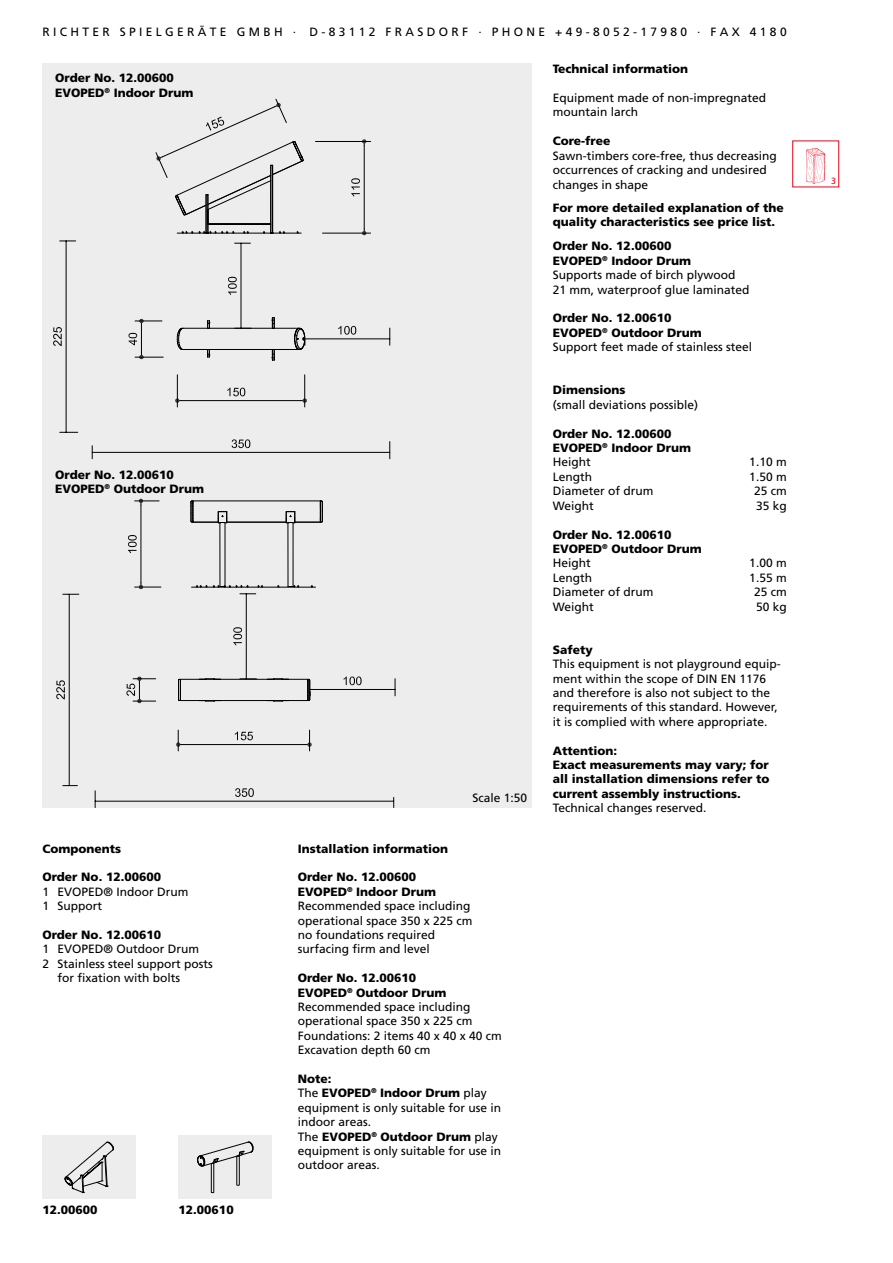
<style>
.page{position:relative;width:893px;height:1263px;background:#fff}
.page>*{position:absolute;margin:0;border:0;box-sizing:border-box;transform-origin:0 0}
.t1{font:12px/14.4px "Frutiger LT Std";color:#000}
.t2{font:900 12px/14.4px "Frutiger LT Std";color:#000}
.t3{font:9px "Frutiger LT Std";color:#e3051b}
.s1{font-weight:900}
.s2{font-weight:400}
</style>
<div class="page">
<img style="left:806px;top:148px;width:19px;height:35px">
<div style="left:43px;top:64px;width:488px;height:744px;background:#ededed"></div>
<div style="left:43px;top:1135px;width:93px;height:64px;background:#ededed"></div>
<svg style="left:65px;top:1142px;width:49px;height:51px"></svg>
<div style="left:179px;top:1135px;width:93px;height:64px;background:#ededed"></div>
<svg style="left:197px;top:1142px;width:57px;height:51px"></svg>
<hr style="left:322px;top:233px;width:49px;height:1px;background:#000">
<hr style="left:315px;top:141px;width:56px;height:1px;background:#000">
<hr style="left:364px;top:146px;width:1px;height:83px;background:#000">
<svg style="left:362px;top:229px;width:4px;height:6px"></svg>
<svg style="left:362px;top:139px;width:4px;height:7px"></svg>
<svg style="left:351px;top:178px;width:9px;height:18px"></svg>
<hr style="left:227px;top:522px;width:59px;height:1px;background:#000">
<hr style="left:141px;top:505px;width:1px;height:78px;background:#000">
<svg style="left:135px;top:499px;width:24px;height:6px"></svg>
<svg style="left:135px;top:583px;width:26px;height:6px"></svg>
<svg style="left:128px;top:535px;width:9px;height:18px"></svg>
<hr style="left:192px;top:587px;width:124px;height:1px;background:#000">
<hr style="left:214px;top:679px;width:60px;height:1px;background:#000">
<hr style="left:214px;top:700px;width:60px;height:1px;background:#000">
<svg style="left:178px;top:678px;width:44px;height:24px"></svg>
<svg style="left:126px;top:677px;width:30px;height:26px"></svg>
<svg style="left:277px;top:500px;width:46px;height:88px"></svg>
<svg style="left:63px;top:594px;width:16px;height:1px"></svg>
<svg style="left:63px;top:785px;width:14px;height:1px"></svg>
<hr style="left:69px;top:594px;width:1px;height:192px;background:#000">
<svg style="left:56px;top:680px;width:9px;height:19px"></svg>
<svg style="left:95px;top:791px;width:1px;height:16px"></svg>
<hr style="left:95px;top:801px;width:299px;height:1px;background:#000">
<svg style="left:235px;top:788px;width:19px;height:9px"></svg>
<hr style="left:183px;top:744px;width:122px;height:1px;background:#000">
<svg style="left:176px;top:730px;width:7px;height:21px"></svg>
<svg style="left:305px;top:730px;width:7px;height:21px"></svg>
<svg style="left:235px;top:732px;width:18px;height:8px"></svg>
<svg style="left:267px;top:678px;width:44px;height:24px"></svg>
<svg style="left:395px;top:679px;width:1px;height:17px"></svg>
<hr style="left:310px;top:689px;width:85px;height:1px;background:#000">
<svg style="left:344px;top:676px;width:18px;height:9px"></svg>
<svg style="left:190px;top:500px;width:74px;height:94px"></svg>
<svg style="left:240px;top:678px;width:16px;height:1px"></svg>
<hr style="left:246px;top:594px;width:1px;height:85px;background:#000">
<svg style="left:233px;top:627px;width:9px;height:18px"></svg>
<hr style="left:177px;top:375px;width:1px;height:32px;background:#000">
<hr style="left:304px;top:375px;width:1px;height:32px;background:#000">
<hr style="left:182px;top:400px;width:118px;height:1px;background:#000">
<svg style="left:175px;top:398px;width:7px;height:5px"></svg>
<svg style="left:300px;top:398px;width:7px;height:5px"></svg>
<svg style="left:227px;top:388px;width:18px;height:8px"></svg>
<svg style="left:128px;top:319px;width:35px;height:40px"></svg>
<svg style="left:60px;top:241px;width:16px;height:1px"></svg>
<svg style="left:60px;top:432px;width:18px;height:1px"></svg>
<hr style="left:66px;top:241px;width:1px;height:191px;background:#000">
<svg style="left:53px;top:327px;width:9px;height:19px"></svg>
<svg style="left:92px;top:446px;width:1px;height:13px"></svg>
<svg style="left:389px;top:442px;width:1px;height:17px"></svg>
<hr style="left:92px;top:452px;width:298px;height:1px;background:#000">
<svg style="left:232px;top:439px;width:18px;height:9px"></svg>
<svg style="left:389px;top:328px;width:1px;height:17px"></svg>
<hr style="left:305px;top:339px;width:85px;height:1px;background:#000">
<svg style="left:338px;top:326px;width:18px;height:9px"></svg>
<svg style="left:155px;top:99px;width:149px;height:145px"></svg>
<svg style="left:177px;top:317px;width:130px;height:44px"></svg>
<hr style="left:241px;top:243px;width:1px;height:85px;background:#000">
<svg style="left:228px;top:277px;width:9px;height:18px"></svg>
<p class="t1" style="left:43px;top:25px;width:746px">R I C H T E R S P I E L G E R Ä T E G M B H · D - 8 3 1 1 2 F R A S D O R F · P H O N E + 4 9 - 8 0 5 2 - 1 7 9 8 0 · F A X 4 1 8 0</p>
<p class="t2" style="left:55px;top:71px;width:140px">Order No. 12.00600<br>EVOPED<sup>®</sup> Indoor Drum</p>
<p class="t2" style="left:55px;top:467px;width:150px">Order No. 12.00610<br>EVOPED<sup>®</sup> Outdoor Drum</p>
<p class="t2" style="left:43px;top:841px;width:80px">Components</p>
<p class="t2" style="left:43px;top:870px;width:120px">Order No. 12.00600</p>
<p class="t1" style="left:43px;top:884px;width:147px">1 EVOPED® Indoor Drum<br>1 Support</p>
<p class="t2" style="left:43px;top:928px;width:120px">Order No. 12.00610</p>
<p class="t1" style="left:43px;top:942px;width:158px">1 EVOPED® Outdoor Drum</p>
<p class="t1" style="left:43px;top:956px;width:172px">2 Stainless steel support posts</p>
<p class="t1" style="left:57px;top:971px;width:124px">for fixation with bolts</p>
<p class="t2" style="left:43px;top:1203px;width:57px">12.00600</p>
<p class="t2" style="left:179px;top:1203px;width:57px">12.00610</p>
<p class="t1" style="left:473px;top:790px;width:56px">Scale 1:50</p>
<p class="t2" style="left:298px;top:841px;width:152px">Installation information</p>
<p class="t1" style="left:298px;top:870px;width:176px"><span class="s1">Order No. 12.00600<br>EVOPED</span><sup>®</sup> <span class="s1">Indoor Drum<br></span>Recommended space including operational space 350 x 225 cm no foundations required surfacing firm and level</p>
<p class="t1" style="left:298px;top:971px;width:206px"><span class="s1">Order No. 12.00610<br>EVOPED</span><sup>®</sup> <span class="s1">Outdoor Drum<br></span>Recommended space including operational space 350 x 225 cm<br>Foundations: 2 items 40 x 40 x 40 cm<br>Excavation depth 60 cm</p>
<p class="t1" style="left:298px;top:1072px;width:205px"><span class="s1">Note:<br></span>The <span class="s1">EVOPED</span><sup>®</sup> <span class="s1">Indoor Drum</span> play equipment is only suitable for use in indoor areas.<br>The <span class="s1">EVOPED</span><sup>®</sup> <span class="s1">Outdoor Drum</span> play equipment is only suitable for use in outdoor areas.</p>
<p class="t2" style="left:553px;top:61px;width:137px">Technical information</p>
<p class="t1" style="left:553px;top:90px;width:215px">Equipment made of non-impregnated mountain larch</p>
<p class="t2" style="left:553px;top:134px;width:59px">Core-free</p>
<p class="t1" style="left:553px;top:148px;width:226px">Sawn-timbers core-free, thus decreasing occurrences of cracking and undesired changes in shape</p>
<p class="t2" style="left:553px;top:201px;width:232px">For more detailed explanation of the quality characteristics see price list.</p>
<p class="t1" style="left:553px;top:239px;width:198px"><span class="s1">Order No. 12.00600<br>EVOPED</span><sup>®</sup> <span class="s1">Indoor Drum<br></span>Supports made of birch plywood<br>21 mm, waterproof glue laminated</p>
<p class="t2" style="left:553px;top:311px;width:201px">Order No. 12.00610<br>EVOPED<sup>®</sup> Outdoor Drum<br><span class="s2">Support feet made of stainless steel</span></p>
<p class="t2" style="left:553px;top:383px;width:74px">Dimensions</p>
<p class="t1" style="left:553px;top:398px;width:147px">(small deviations possible)</p>
<p class="t2" style="left:553px;top:426px;width:140px">Order No. 12.00600<br>EVOPED<sup>®</sup> Indoor Drum<br><span class="s2">Height</span></p>
<p class="t1" style="left:749px;top:455px;width:39px">1.10 m</p>
<p class="t1" style="left:553px;top:470px;width:41px">Length</p>
<p class="t1" style="left:749px;top:470px;width:39px">1.50 m</p>
<p class="t1" style="left:553px;top:484px;width:102px">Diameter of drum</p>
<p class="t1" style="left:754px;top:484px;width:34px">25 cm</p>
<p class="t1" style="left:553px;top:498px;width:42px">Weight</p>
<p class="t1" style="left:756px;top:498px;width:32px">35 kg</p>
<p class="t2" style="left:553px;top:527px;width:150px">Order No. 12.00610<br>EVOPED<sup>®</sup> Outdoor Drum<br><span class="s2">Height</span></p>
<p class="t1" style="left:749px;top:556px;width:39px">1.00 m</p>
<p class="t1" style="left:553px;top:570px;width:41px">Length</p>
<p class="t1" style="left:749px;top:570px;width:39px">1.55 m</p>
<p class="t1" style="left:553px;top:585px;width:102px">Diameter of drum</p>
<p class="t1" style="left:754px;top:585px;width:34px">25 cm</p>
<p class="t1" style="left:553px;top:599px;width:42px">Weight</p>
<p class="t1" style="left:756px;top:599px;width:32px">50 kg</p>
<p class="t2" style="left:553px;top:642px;width:41px">Safety</p>
<p class="t1" style="left:553px;top:657px;width:230px">This equipment is not playground equip&shy;ment within the scope of DIN EN 1176 and therefore is also not subject to the requirements of this standard. However, it is complied with where appropriate.</p>
<p class="t2" style="left:553px;top:743px;width:218px">Attention:<br>Exact measurements may vary; for all installation dimensions refer to current assembly instructions.</p>
<p class="t1" style="left:553px;top:801px;width:155px">Technical changes reserved.</p>
<p class="t3" style="left:831px;top:176px;width:7px">3</p>
</div>
